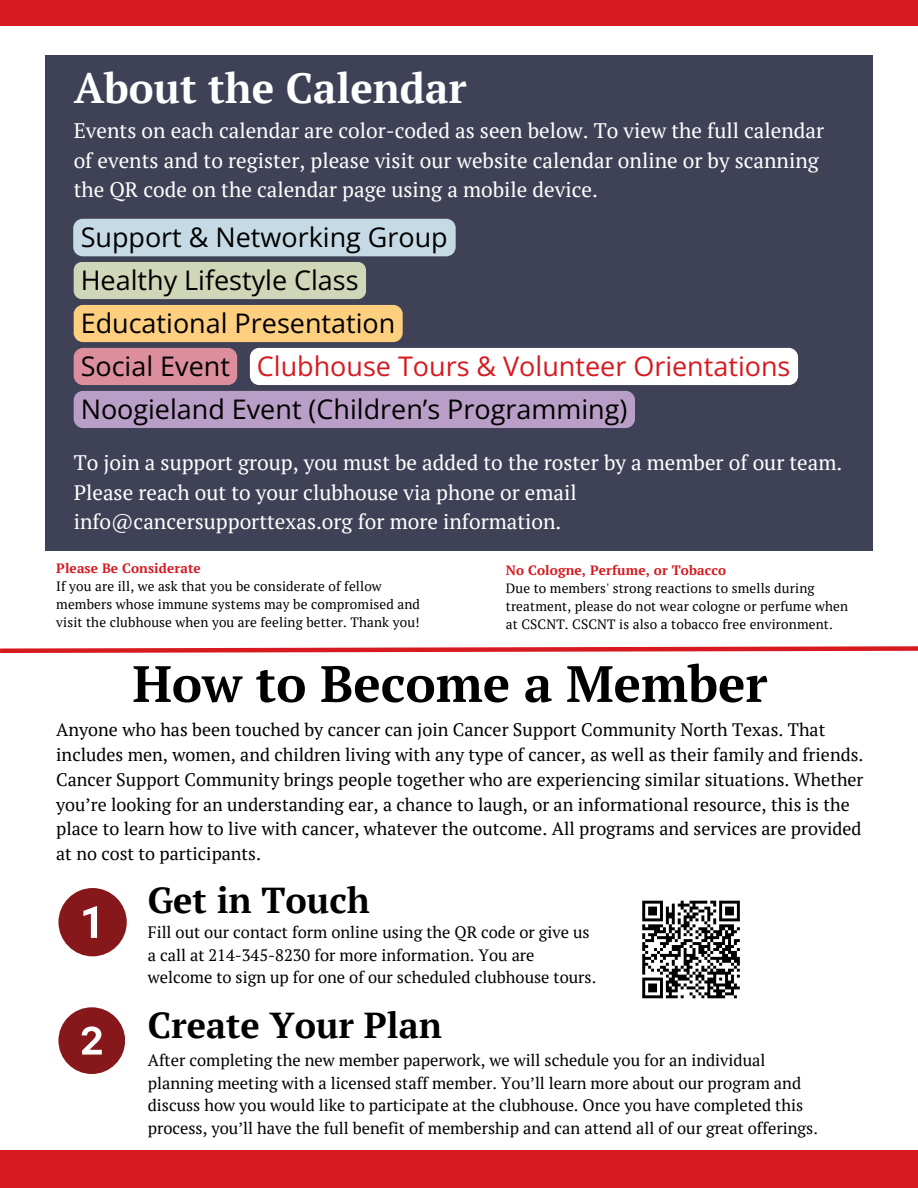
<style>
.page{position:relative;width:918px;height:1188px;background:#fff}
.page>*{position:absolute;margin:0;border:0;box-sizing:border-box;transform-origin:0 0}
.t1{font:700 51px "PT Serif";color:#000}
.t2{font:700 42px "PT Serif";color:#fff}
.t3{font:700 36px "PT Serif";color:#000}
.t4{font:27px "Open Sans";color:#000}
.t5{font:27px "Open Sans";color:#d71920}
.t6{font:21px/29.2px "PT Serif";color:#fff}
.t7{font:18px/24.8px "PT Serif";color:#000}
.t8{font:16.5px/22.5px "PT Serif";color:#000}
.t9{font:13.5px/18px "PT Serif";letter-spacing:.01em;color:#000}
.t10{font:700 13.5px "PT Serif";letter-spacing:.01em;color:#d71920}
</style>
<div class="page">
<svg style="left:58px;top:888px;width:69px;height:68px"></svg>
<div style="left:45px;top:55px;width:828px;height:495px;background:#3f4156"></div>
<svg style="left:58px;top:1007px;width:67px;height:67px"></svg>
<svg style="left:0;top:646px;width:918px;height:7px"></svg>
<div style="left:74px;top:348px;width:163px;height:37px;background:#dd8e9d;border-radius:9px"></div>
<div style="left:74px;top:262px;width:292px;height:37px;background:#d0d6b8;border-radius:8px"></div>
<div style="left:73px;top:219px;width:383px;height:37px;background:#c6dae5"></div>
<div style="left:74px;top:305px;width:329px;height:37px;background:#ffcf80;border-radius:9px"></div>
<div style="left:74px;top:391px;width:561px;height:37px;background:#b99fc7;border-radius:9px"></div>
<div style="left:250px;top:348px;width:548px;height:37px;background:#fff;border-radius:9px"></div>
<div style="left:0;top:0;width:918px;height:25px;background:#d71920"></div>
<div style="left:0;top:1150px;width:918px;height:38px;background:#d71920"></div>
<svg style="left:642px;top:900px;width:98px;height:99px"></svg>
<h5 class="t2" style="left:74px;top:59px;width:394px">About the Calendar</h5>
<h5 class="t6" style="left:74px;top:116px;width:752px">Events on each calendar are color-coded as seen below. To view the full calendar of events and to register, please visit our website calendar online or by scanning the QR code on the calendar page using a mobile device.</h5>
<p class="t4" style="left:81px;top:218px;width:369px">Support &amp; Networking Group</p>
<p class="t4" style="left:81px;top:261px;width:279px">Healthy Lifestyle Class</p>
<p class="t4" style="left:81px;top:304px;width:316px">Educational Presentation</p>
<p class="t4" style="left:81px;top:347px;width:151px">Social Event</p>
<h6 class="t5" style="left:257px;top:347px;width:535px">Clubhouse Tours &amp; Volunteer Orientations</h6>
<h1 class="t4" style="left:81px;top:390px;width:548px">Noogieland Event (Children’s Programming)</h1>
<h4 class="t6" style="left:74px;top:448px;width:770px">To join a support group, you must be added to the roster by a member of our team.<br>Please reach out to your clubhouse via phone or email info@cancersupporttexas.org for more information.</h4>
<p class="t10" style="left:56px;top:559px;width:146px">Please Be Considerate</p>
<p class="t9" style="left:56px;top:577px;width:365px">If you are ill, we ask that you be considerate of fellow members whose immune systems may be compromised and visit the clubhouse when you are feeling better. Thank you!</p>
<h3 class="t10" style="left:506px;top:561px;width:222px">No Cologne, Perfume, or Tobacco</h3>
<p class="t9" style="left:506px;top:579px;width:344px">Due to members' strong reactions to smells during treatment, please do not wear cologne or perfume when at CSCNT. CSCNT is also a tobacco free environment.</p>
<h4 class="t1" style="left:133px;top:649px;width:636px">How to Become a Member</h4>
<h4 class="t7" style="left:56px;top:717px;width:809px">Anyone who has been touched by cancer can join Cancer Support Community North Texas. That includes men, women, and children living with any type of cancer, as well as their family and friends.<br>Cancer Support Community brings people together who are experiencing similar situations. Whether you’re looking for an understanding ear, a chance to laugh, or an informational resource, this is the place to learn how to live with cancer, whatever the outcome. All programs and services are provided at no cost to participants.</h4>
<h4 class="t3" style="left:148px;top:876px;width:224px">Get in Touch</h4>
<h2 class="t8" style="left:148px;top:921px;width:450px">Fill out our contact form online using the QR code or give us a call at 214-345-8230 for more information. You are welcome to sign up for one of our scheduled clubhouse tours.</h2>
<h4 class="t3" style="left:148px;top:1000px;width:296px">Create Your Plan</h4>
<h4 class="t8" style="left:148px;top:1049px;width:672px">After completing the new member paperwork, we will schedule you for an individual planning meeting with a licensed staff member. You’ll learn more about our program and discuss how you would like to participate at the clubhouse. Once you have completed this process, you’ll have the full benefit of membership and can attend all of our great offerings.</h4>
</div>
